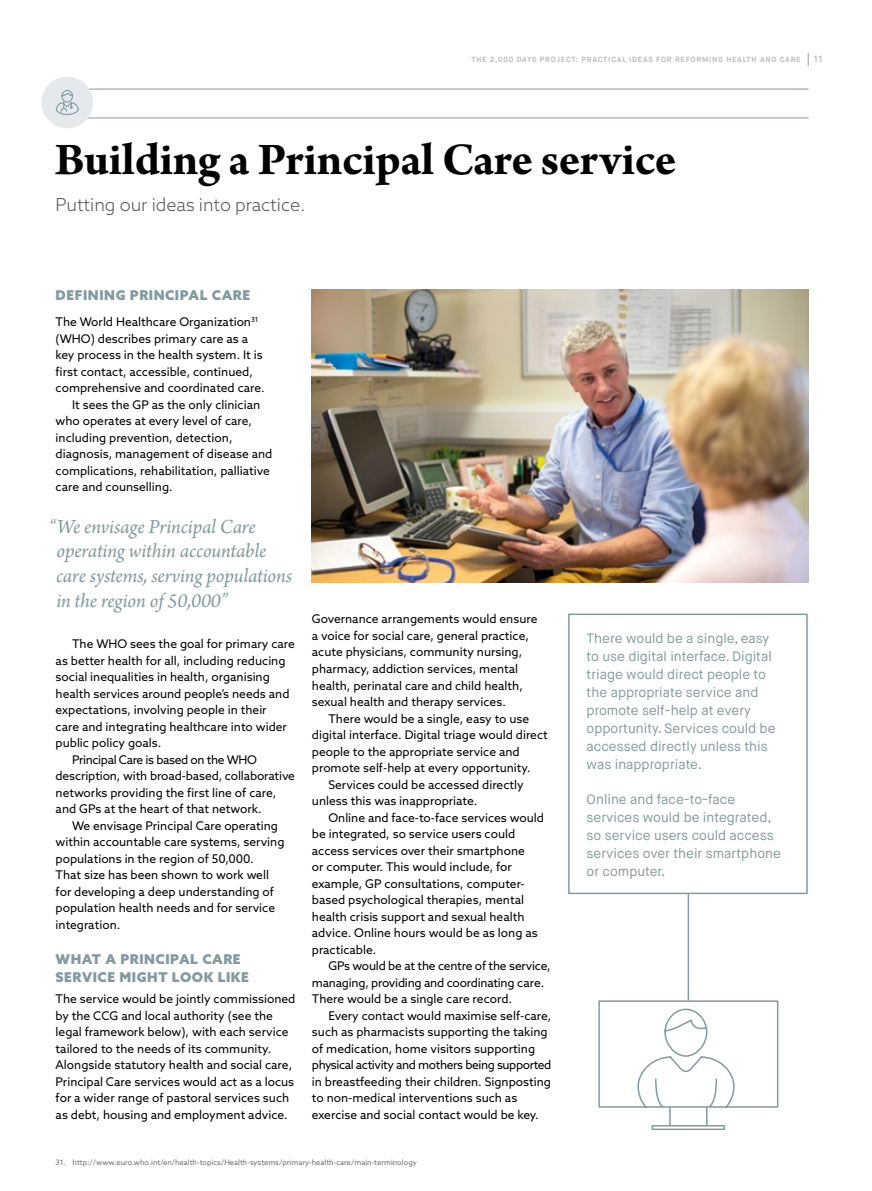
<style>
.page{position:relative;width:872px;height:1191px;background:#fff}
.page>*{position:absolute;margin:0;border:0;box-sizing:border-box;transform-origin:0 0}
.t1{font:700 48px "Arno Pro";letter-spacing:-.005em;color:#000}
.t2{font:italic 21px/24.8px "Arno Pro";letter-spacing:-.01em;color:#829aa1}
.t3{font:300 18px "Azo Sans";letter-spacing:-.005em;color:#575756}
.t4{font:13.5px/18px "Maison Neue";color:#829aa1}
.t5{font:900 13.5px/18px "Azo Sans";letter-spacing:.04em;color:#829aa1}
.t6{font:12px/16.5px "Azo Sans";color:#000}
.t7{font:12px "Azo Sans";letter-spacing:-.02em;color:#000}
.t8{font:12px "Azo Sans";letter-spacing:-.035em;color:#000}
.t9{font:12px "Azo Sans";letter-spacing:-.03em;color:#000}
.t10{font:700 9px "Maison Neue";color:#bebcbc}
.t11{font:7.5px "Azo Sans";color:#726d6d}
.t12{font:700 7.5px "Maison Neue";letter-spacing:.1em;color:#bebcbc}
</style>
<div class="page">
<svg style="left:808px;top:53px;width:1px;height:13px"></svg>
<hr style="left:54px;top:89px;width:754px;height:1px;background:#829aa1">
<hr style="left:63px;top:118px;width:745px;height:1px;background:#829aa1">
<div style="left:41px;top:77px;width:52px;height:51px;background:#e5e9eb;border-radius:50%"></div>
<div style="left:568px;top:613px;width:239px;height:281px;border:2px solid #829aa1"></div>
<hr style="left:687px;top:894px;width:2px;height:106px;background:#829aa1">
<div style="left:651px;top:1125px;width:74px;height:5px;border:2px solid #829aa1"></div>
<svg style="left:598px;top:999px;width:181px;height:126px"></svg>
<img style="left:312px;top:289px;width:496px;height:294px">
<svg style="left:55px;top:90px;width:24px;height:25px"></svg>
<p class="t12" style="left:471px;top:55px;width:330px">THE 2,000 DAYS PROJECT: PRACTICAL IDEAS FOR REFORMING HEALTH AND CARE</p>
<p class="t10" style="left:814px;top:53px;width:10px">11</p>
<h1 class="t1" style="left:55px;top:131px;width:623px">Building a Principal Care service</h1>
<h3 class="t3" style="left:56px;top:193px;width:251px">Putting our ideas into practice.</h3>
<p class="t5" style="left:56px;top:286px;width:196px">DEFINING PRINCIPAL CARE</p>
<p class="t6" style="left:56px;top:314px;width:204px">The World Healthcare Organization<sup>31</sup></p>
<p class="t6" style="left:56px;top:330px;width:194px">(WHO) describes primary care as a</p>
<p class="t6" style="left:56px;top:347px;width:209px">key process in the health system. It is</p>
<p class="t6" style="left:56px;top:363px;width:199px">first contact, accessible, continued,</p>
<p class="t6" style="left:56px;top:380px;width:211px">comprehensive and coordinated care.</p>
<p class="t6" style="left:72px;top:396px;width:190px">It sees the GP as the only clinician</p>
<p class="t6" style="left:56px;top:413px;width:198px">who operates at every level of care,</p>
<p class="t6" style="left:56px;top:429px;width:178px">including prevention, detection,</p>
<p class="t6" style="left:56px;top:446px;width:218px">diagnosis, management of disease and</p>
<p class="t6" style="left:56px;top:462px;width:216px">complications, rehabilitation, palliative</p>
<p class="t6" style="left:56px;top:479px;width:119px">care and counselling.</p>
<h2 class="t2" style="left:56px;top:515px;width:237px;text-indent:-7px">“We envisage Principal Care operating within accountable care systems, serving populations in the region of 50,000”</h2>
<p class="t6" style="left:72px;top:635px;width:224px">The WHO sees the goal for primary care</p>
<p class="t6" style="left:56px;top:652px;width:231px">as better health for all, including reducing</p>
<p class="t6" style="left:56px;top:668px;width:216px">social inequalities in health, organising</p>
<p class="t6" style="left:56px;top:685px;width:235px">health services around people’s needs and</p>
<p class="t6" style="left:56px;top:701px;width:213px">expectations, involving people in their</p>
<p class="t6" style="left:56px;top:718px;width:233px">care and integrating healthcare into wider</p>
<p class="t6" style="left:56px;top:734px;width:107px">public policy goals.</p>
<p class="t9" style="left:72px;top:751px;width:186px">Principal Care is based on the WHO</p>
<p class="t6" style="left:56px;top:767px;width:241px">description, with broad-based, collaborative</p>
<p class="t6" style="left:56px;top:784px;width:222px">networks providing the first line of care,</p>
<p class="t6" style="left:56px;top:800px;width:207px">and GPs at the heart of that network.</p>
<p class="t6" style="left:72px;top:817px;width:207px">We envisage Principal Care operating</p>
<p class="t6" style="left:56px;top:833px;width:230px">within accountable care systems, serving</p>
<p class="t6" style="left:56px;top:850px;width:200px">populations in the region of 50,000.</p>
<p class="t6" style="left:56px;top:866px;width:215px">That size has been shown to work well</p>
<p class="t6" style="left:56px;top:883px;width:220px">for developing a deep understanding of</p>
<p class="t6" style="left:56px;top:899px;width:221px">population health needs and for service</p>
<p class="t6" style="left:56px;top:916px;width:66px">integration.</p>
<p class="t5" style="left:56px;top:949px;width:195px">WHAT A PRINCIPAL CARE<br>SERVICE MIGHT LOOK LIKE</p>
<p class="t6" style="left:56px;top:990px;width:241px">The service would be jointly commissioned by the CCG and local authority (see the legal framework below), with each service tailored to the needs of its community.<br>Alongside statutory health and social care, Principal Care services would act as a locus for a wider range of pastoral services such as debt, housing and employment advice.</p>
<p class="t6" style="left:312px;top:611px;width:227px">Governance arrangements would ensure a voice for social care, general practice, acute physicians, community nursing, pharmacy, addiction services, mental health, perinatal care and child health, sexual health and therapy services.</p>
<p class="t6" style="left:328px;top:710px;width:202px">There would be a single, easy to use</p>
<p class="t6" style="left:312px;top:726px;width:237px">digital interface. Digital triage would direct</p>
<p class="t6" style="left:312px;top:743px;width:209px">people to the appropriate service and</p>
<p class="t6" style="left:312px;top:759px;width:220px">promote self-help at every opportunity.</p>
<p class="t6" style="left:328px;top:776px;width:197px">Services could be accessed directly</p>
<p class="t6" style="left:312px;top:792px;width:167px">unless this was inappropriate.</p>
<p class="t6" style="left:328px;top:809px;width:217px">Online and face-to-face services would</p>
<p class="t6" style="left:312px;top:825px;width:205px">be integrated, so service users could</p>
<p class="t6" style="left:312px;top:842px;width:214px">access services over their smartphone</p>
<p class="t6" style="left:312px;top:858px;width:202px">or computer. This would include, for</p>
<p class="t6" style="left:312px;top:875px;width:214px">example, GP consultations, computer-</p>
<p class="t6" style="left:312px;top:891px;width:214px">based psychological therapies, mental</p>
<p class="t6" style="left:312px;top:908px;width:214px">health crisis support and sexual health</p>
<p class="t6" style="left:312px;top:924px;width:227px">advice. Online hours would be as long as</p>
<p class="t6" style="left:312px;top:941px;width:66px">practicable.</p>
<p class="t7" style="left:328px;top:958px;width:224px">GPs would be at the centre of the service,</p>
<p class="t7" style="left:312px;top:974px;width:234px">managing, providing and coordinating care.</p>
<p class="t6" style="left:312px;top:990px;width:202px">There would be a single care record.</p>
<p class="t6" style="left:328px;top:1007px;width:224px">Every contact would maximise self-care,</p>
<p class="t6" style="left:312px;top:1023px;width:237px">such as pharmacists supporting the taking</p>
<p class="t6" style="left:312px;top:1040px;width:225px">of medication, home visitors supporting</p>
<p class="t8" style="left:312px;top:1057px;width:241px">physical activity and mothers being supported</p>
<p class="t6" style="left:312px;top:1073px;width:241px">in breastfeeding their children. Signposting</p>
<p class="t6" style="left:312px;top:1089px;width:207px">to non-medical interventions such as</p>
<p class="t6" style="left:312px;top:1106px;width:228px">exercise and social contact would be key.</p>
<p class="t11" style="left:56px;top:1157px;width:363px">31. http://www.euro.who.int/en/health-topics/Health-systems/primary-health-care/main-terminology</p>
<p class="t4" style="left:586px;top:629px;width:190px">There would be a single, easy to use digital interface. Digital triage would direct people to the appropriate service and promote self-help at every opportunity. Services could be accessed directly unless this was inappropriate.</p>
<p class="t4" style="left:586px;top:790px;width:196px">Online and face-to-face services would be integrated, so service users could access services over their smartphone or computer.</p>
</div>
